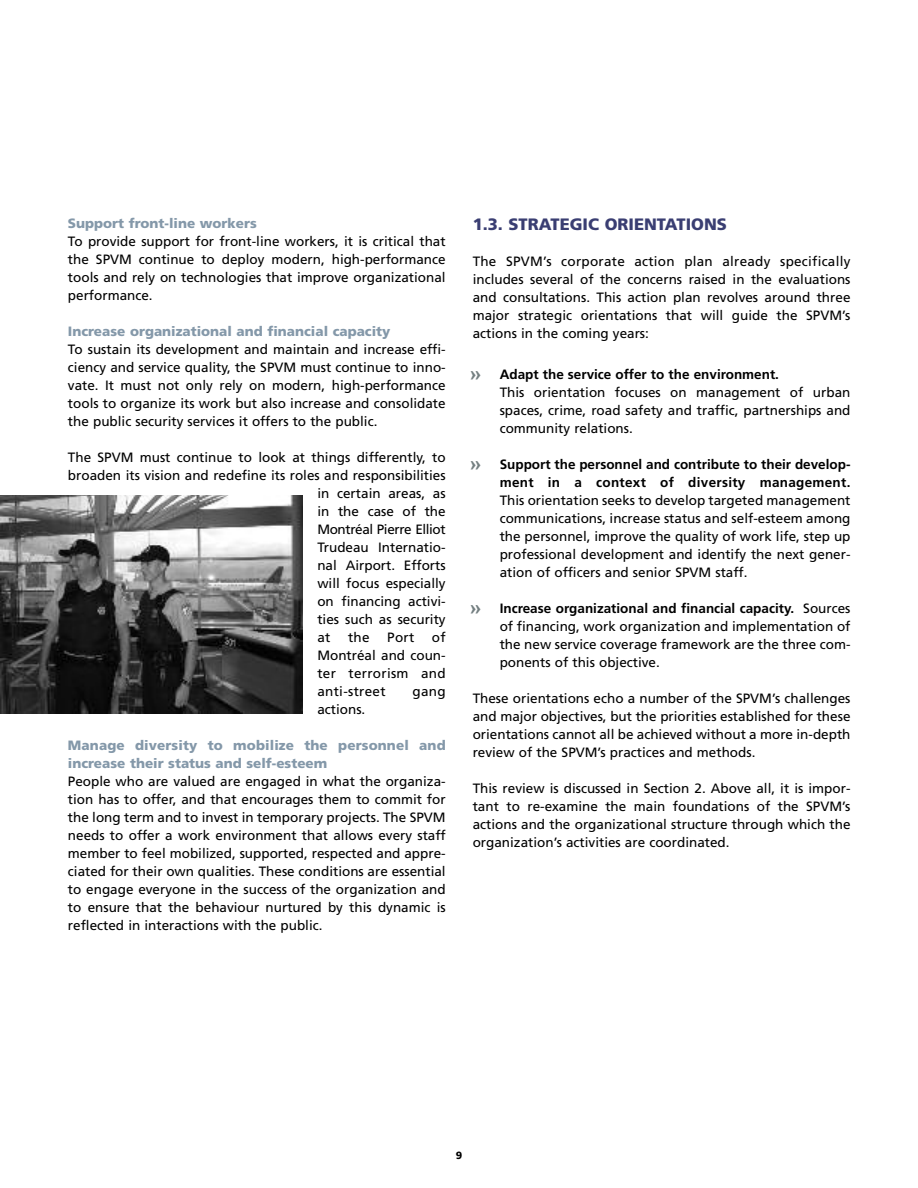
<style>
.page{position:relative;width:918px;height:1188px;background:#fff}
.page>*{position:absolute;margin:0;border:0;box-sizing:border-box;transform-origin:0 0}
.t1{font:30px "Franklin Got ITC";color:#747f81;scale:1.25 1}
.t2{font:900 16.5px "Frutiger";color:#3a3e72}
.t3{font:13.5px/18px "Frutiger";color:#000;text-align:justify}
.t4{font:900 13.5px/18px "Frutiger";color:#8498a9}
.t5{font:700 13.5px/18px "Frutiger";color:#000}
.t6{font:13.5px "Frutiger";letter-spacing:-.03em;color:#000}
.t7{font:900 10.5px "Frutiger";color:#000}
.s1{font-weight:700}
</style>
<div class="page">
<img style="left:0;top:495px;width:302px;height:218px">
<p class="t4" style="left:68px;top:215px;width:190px">Support front-line workers</p>
<p class="t3" style="left:68px;top:233px;width:379px">To provide support for front-line workers, it is critical that the SPVM continue to deploy modern, high-performance tools and rely on technologies that improve organizational performance.</p>
<p class="t4" style="left:68px;top:323px;width:324px">Increase organizational and financial capacity</p>
<p class="t3" style="left:68px;top:341px;width:379px">To sustain its development and maintain and increase effi&shy;ciency and service quality, the SPVM must continue to inno&shy;vate. It must not only rely on modern, high-performance tools to organize its work but also increase and consolidate the public security services it offers to the public.</p>
<p class="t3" style="left:68px;top:449px;width:379px">The SPVM must continue to look at things differently, to</p>
<p class="t3" style="left:68px;top:467px;width:379px">broaden its vision and redefine its roles and responsibilities</p>
<p class="t3" style="left:317px;top:485px;width:130px">in certain areas, as</p>
<p class="t3" style="left:317px;top:503px;width:130px">in the case of the</p>
<p class="t6" style="left:317px;top:523px;width:130px">Montréal Pierre Elliot</p>
<p class="t3" style="left:317px;top:539px;width:130px">Trudeau Internatio-</p>
<p class="t3" style="left:317px;top:557px;width:130px">nal Airport. Efforts</p>
<p class="t3" style="left:317px;top:575px;width:130px">will focus especially</p>
<p class="t3" style="left:317px;top:593px;width:130px">on financing activi-</p>
<p class="t3" style="left:317px;top:611px;width:130px">ties such as security</p>
<p class="t3" style="left:317px;top:629px;width:15px">at</p>
<p class="t3" style="left:348px;top:629px;width:23px">the</p>
<p class="t3" style="left:387px;top:629px;width:29px">Port</p>
<p class="t3" style="left:317px;top:629px;width:130px;text-indent:115px">of Montréal and coun&shy;ter terrorism and anti-street</p>
<p class="t3" style="left:413px;top:683px;width:35px">gang</p>
<p class="t3" style="left:317px;top:701px;width:49px">actions.</p>
<p class="t4" style="left:68px;top:737px;width:379px">Manage diversity to mobilize the personnel and increase their status and self-esteem</p>
<p class="t3" style="left:68px;top:773px;width:379px">People who are valued are engaged in what the organiza&shy;tion has to offer, and that encourages them to commit for the long term and to invest in temporary projects. The SPVM needs to offer a work environment that allows every staff member to feel mobilized, supported, respected and appre&shy;ciated for their own qualities. These conditions are essential to engage everyone in the success of the organization and to ensure that the behaviour nurtured by this dynamic is reflected in interactions with the public.</p>
<p class="t2" style="left:473px;top:217px;width:256px">1.3. STRATEGIC ORIENTATIONS</p>
<p class="t3" style="left:473px;top:253px;width:379px">The SPVM’s corporate action plan already specifically includes several of the concerns raised in the evaluations and consultations. This action plan revolves around three major strategic orientations that will guide the SPVM’s actions in the coming years:</p>
<p class="t5" style="left:500px;top:367px;width:281px">Adapt the service offer to the environment.</p>
<p class="t3" style="left:500px;top:385px;width:352px">This orientation focuses on management of urban spaces, crime, road safety and traffic, partnerships and community relations.</p>
<p class="t5" style="left:500px;top:457px;width:352px">Support the personnel and contribute to their develop&shy;ment in a context of diversity management.</p>
<p class="t3" style="left:500px;top:493px;width:352px">This orientation seeks to develop targeted management communications, increase status and self-esteem among the personnel, improve the quality of work life, step up professional development and identify the next gener&shy;ation of officers and senior SPVM staff.</p>
<p class="t3" style="left:500px;top:601px;width:352px"><span class="s1">Increase organizational and financial capacity.</span> Sources of financing, work organization and implementation of the new service coverage framework are the three com&shy;ponents of this objective.</p>
<p class="t3" style="left:473px;top:691px;width:379px">These orientations echo a number of the SPVM’s challenges and major objectives, but the priorities established for these orientations cannot all be achieved without a more in-depth review of the SPVM’s practices and methods.</p>
<p class="t3" style="left:473px;top:781px;width:379px">This review is discussed in Section 2. Above all, it is impor&shy;tant to re-examine the main foundations of the SPVM’s actions and the organizational structure through which the organization’s activities are coordinated.</p>
<h1 class="t1" style="left:469px;top:355px;width:12px">»</h1>
<h1 class="t1" style="left:469px;top:445px;width:12px">»</h1>
<h1 class="t1" style="left:469px;top:589px;width:12px">»</h1>
<p class="t7" style="left:456px;top:1151px;width:8px">9</p>
</div>
